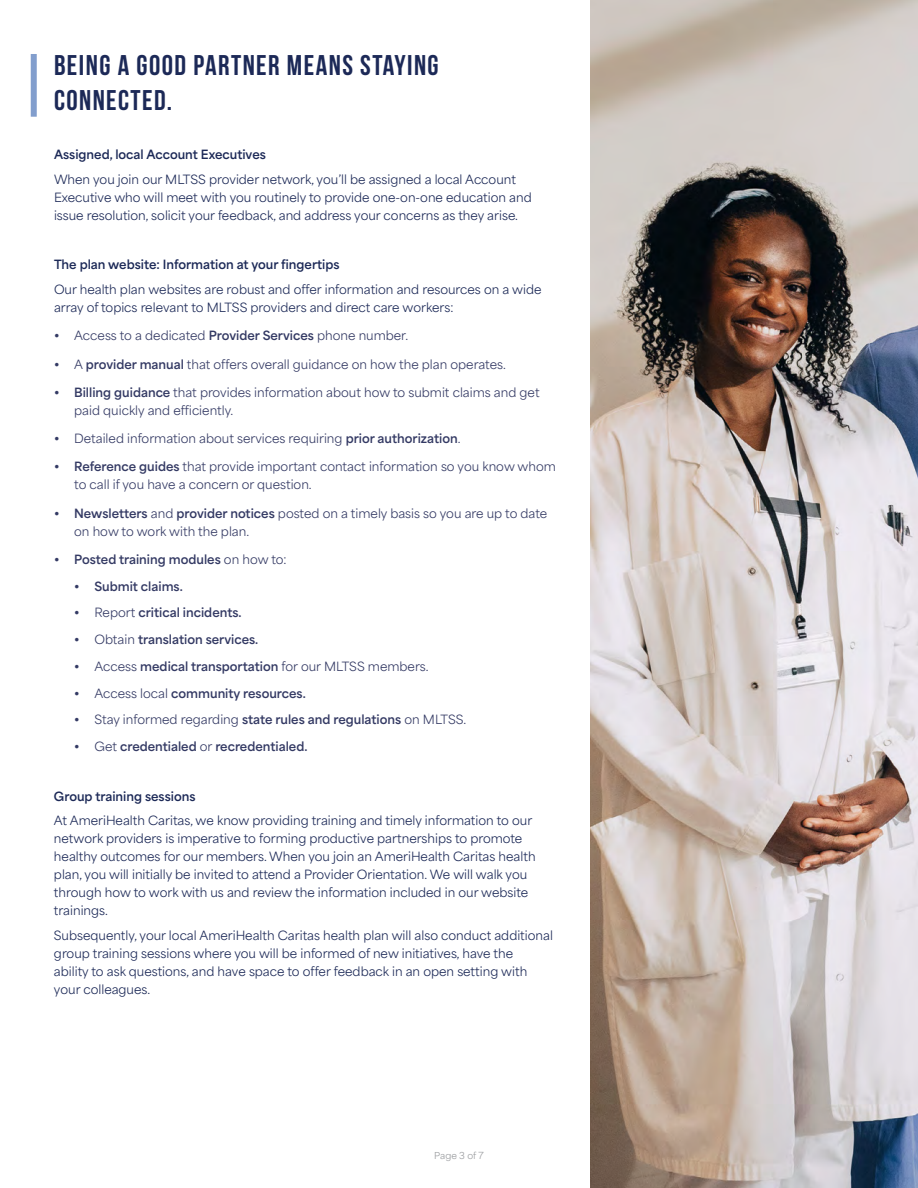
<style>
.page{position:relative;width:918px;height:1188px;background:#fff}
.page>*{position:absolute;margin:0;border:0;box-sizing:border-box;transform-origin:0 0}
.Section_Header{font:700 28.5px/34.2px "Bebas Neue";letter-spacing:.05em;color:#1c2957}
.Body_Copy{font:12px/18px "Area Normal";color:#1c2957}
.Bullets_1{font:12px/18px "Area Normal";color:#343a64}
.Bullets_2{font:700 12px "Area Normal";color:#343a64}
.Bullets_2-2{font:12px "Area Normal";color:#343a64}
.Body_Copy-2{font:700 12px "Area Normal";color:#1c2957}
.Bullets_1-2{font:700 12px "Area Normal";color:#343a64}
.t1{font:9px "Area Normal";letter-spacing:-.005em;color:#989a9d}
.s1{font-weight:700}
.s2{font-weight:400}
</style>
<div class="page">
<div style="left:31px;top:54px;width:6px;height:63px;background:#829ecd"></div>
<img style="left:591px;top:0;width:327px;height:1188px">
<h1 class="Section_Header" style="left:54px;top:48px;width:386px">BEING A GOOD PARTNER MEANS STAYING<br>CONNECTED.</h1>
<p class="Body_Copy-2" style="left:54px;top:144px;width:213px">Assigned, local Account Executives</p>
<p class="Body_Copy" style="left:54px;top:169px;width:479px">When you join our MLTSS provider network, you’ll be assigned a local Account<br>Executive who will meet with you routinely to provide one-on-one education and issue resolution, solicit your feedback, and address your concerns as they arise.</p>
<p class="Body_Copy-2" style="left:54px;top:254px;width:287px">The plan website: Information at your fingertips</p>
<p class="Body_Copy" style="left:54px;top:279px;width:489px">Our health plan websites are robust and offer information and resources on a wide array of topics relevant to MLTSS providers and direct care workers:</p>
<p class="Bullets_1" style="left:54px;top:325px;width:356px">• Access to a dedicated <span class="s1">Provider Services</span> phone number.</p>
<p class="Bullets_1" style="left:54px;top:354px;width:453px">• A <span class="s1">provider manual</span> that offers overall guidance on how the plan operates.</p>
<p class="Bullets_1" style="left:74px;top:382px;width:467px;text-indent:-20px">• <span class="s1">Billing guidance</span> that provides information about how to submit claims and get paid quickly and efficiently.</p>
<p class="Bullets_1" style="left:54px;top:428px;width:408px">• Detailed information about services requiring <span class="s1">prior authorization</span>.</p>
<p class="Bullets_1" style="left:74px;top:456px;width:483px;text-indent:-20px">• <span class="s1">Reference guides</span> that provide important contact information so you know whom to call if you have a concern or question.</p>
<p class="Bullets_1" style="left:74px;top:503px;width:475px;text-indent:-20px">• <span class="s1">Newsletters</span> and <span class="s1">provider notices</span> posted on a timely basis so you are up to date on how to work with the plan.</p>
<p class="Bullets_1-2" style="left:54px;top:548px;width:234px">• Posted training modules <span class="s2">on how to:</span></p>
<p class="Bullets_2" style="left:74px;top:575px;width:110px">• Submit claims.</p>
<p class="Bullets_2" style="left:74px;top:602px;width:169px">• <span class="s2">Report</span> critical incidents.</p>
<p class="Bullets_2" style="left:74px;top:629px;width:186px">• <span class="s2">Obtain</span> translation services.</p>
<p class="Bullets_2-2" style="left:74px;top:656px;width:356px">• Access <span class="s1">medical transportation</span> for our MLTSS members.</p>
<p class="Bullets_2" style="left:74px;top:682px;width:233px">• <span class="s2">Access local</span> community resources.</p>
<p class="Bullets_2-2" style="left:74px;top:709px;width:394px">• Stay informed regarding <span class="s1">state rules and regulations</span> on MLTSS.</p>
<p class="Bullets_2" style="left:74px;top:736px;width:235px">• <span class="s2">Get</span> credentialed <span class="s2">or</span> recredentialed.</p>
<p class="Body_Copy-2" style="left:54px;top:785px;width:143px">Group training sessions</p>
<p class="Body_Copy" style="left:54px;top:810px;width:483px">At AmeriHealth Caritas, we know providing training and timely information to our network providers is imperative to forming productive partnerships to promote healthy outcomes for our members. When you join an AmeriHealth Caritas health plan, you will initially be invited to attend a Provider Orientation. We will walk you through how to work with us and review the information included in our website trainings.</p>
<p class="Body_Copy" style="left:54px;top:925px;width:501px">Subsequently, your local AmeriHealth Caritas health plan will also conduct additional group training sessions where you will be informed of new initiatives, have the<br>ability to ask questions, and have space to offer feedback in an open setting with your colleagues.</p>
<p class="t1" style="left:434px;top:1148px;width:51px">Page 3 of 7</p>
</div>
